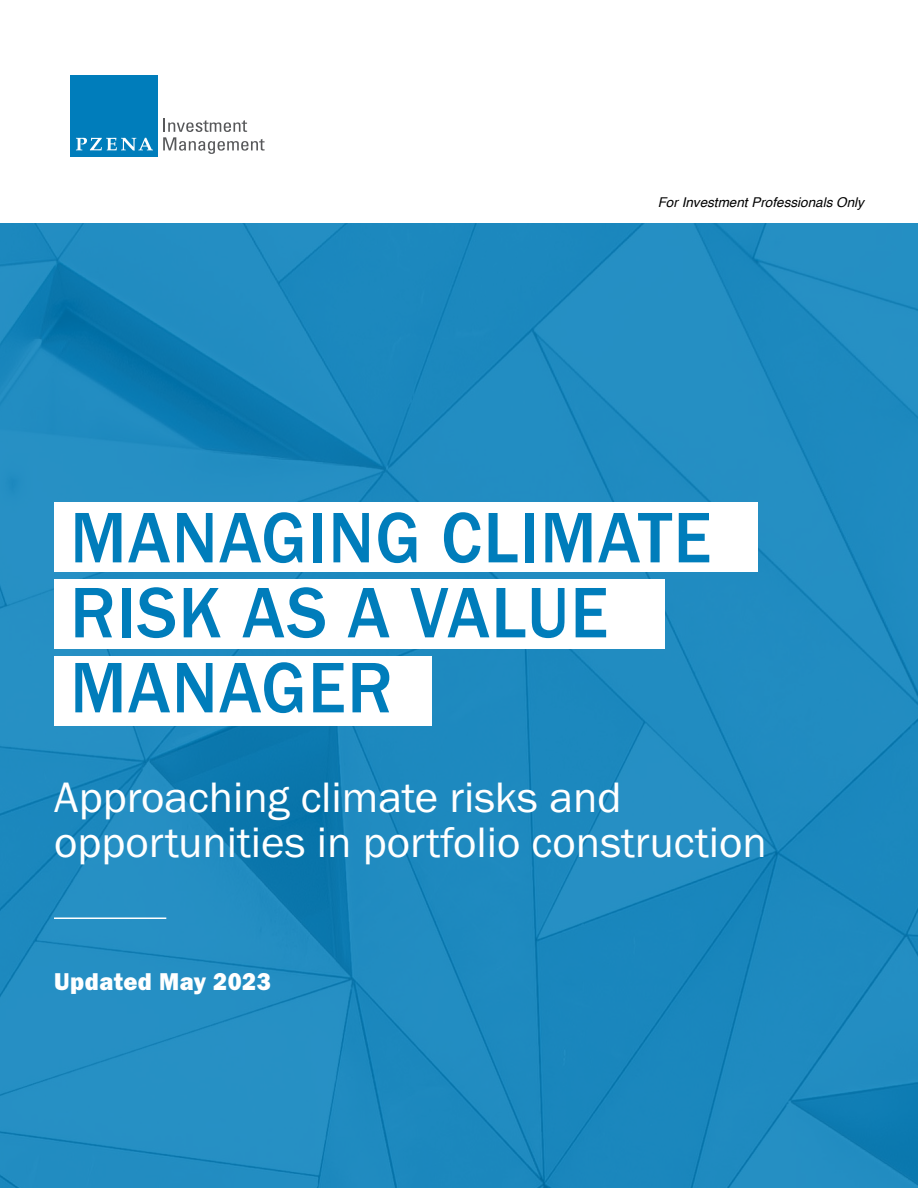
<style>
.page{position:relative;width:918px;height:1188px;background:#fff}
.page>*{position:absolute;margin:0;border:0;box-sizing:border-box;transform-origin:0 0}
.t1{font:500 73.95px/75px "Franklin Gothic URW";letter-spacing:.02em;color:#007dbb;scale:.95 1}
.t2{font:44.1px/45px "Franklin Gothic URW Boo";color:#fff}
.t3{font:25.2px "Franklin Gothic URW Hea";letter-spacing:.02em;color:#fff;scale:.95 1}
.t4{font:italic 13.5px "Helvetica";color:#000}
</style>
<div class="page">
<div style="left:70px;top:76px;width:88px;height:81px;background:#007dbb"></div>
<svg style="left:76px;top:138px;width:77px;height:13px"></svg>
<svg style="left:163px;top:119px;width:102px;height:35px"></svg>
<img style="left:0;top:223px;width:918px;height:965px">
<div style="left:54px;top:502px;width:703px;height:70px;background:#fff"></div>
<div style="left:54px;top:579px;width:610px;height:69px;background:#fff"></div>
<div style="left:54px;top:656px;width:378px;height:69px;background:#fff"></div>
<hr style="left:54px;top:917px;width:112px;height:2px;background:#fff">
<p class="t4" style="left:658px;top:191px;width:208px">For Investment Professionals Only</p>
<p class="t1" style="left:70px;top:499px;width:677px">MANAGING CLIMATE<br>RISK AS A VALUE<br>MANAGER</p>
<p class="t2" style="left:54px;top:774px;width:714px">Approaching climate risks and opportunities in portfolio construction</p>
<p class="t3" style="left:54px;top:965px;width:230px">Updated May 2023</p>
</div>
